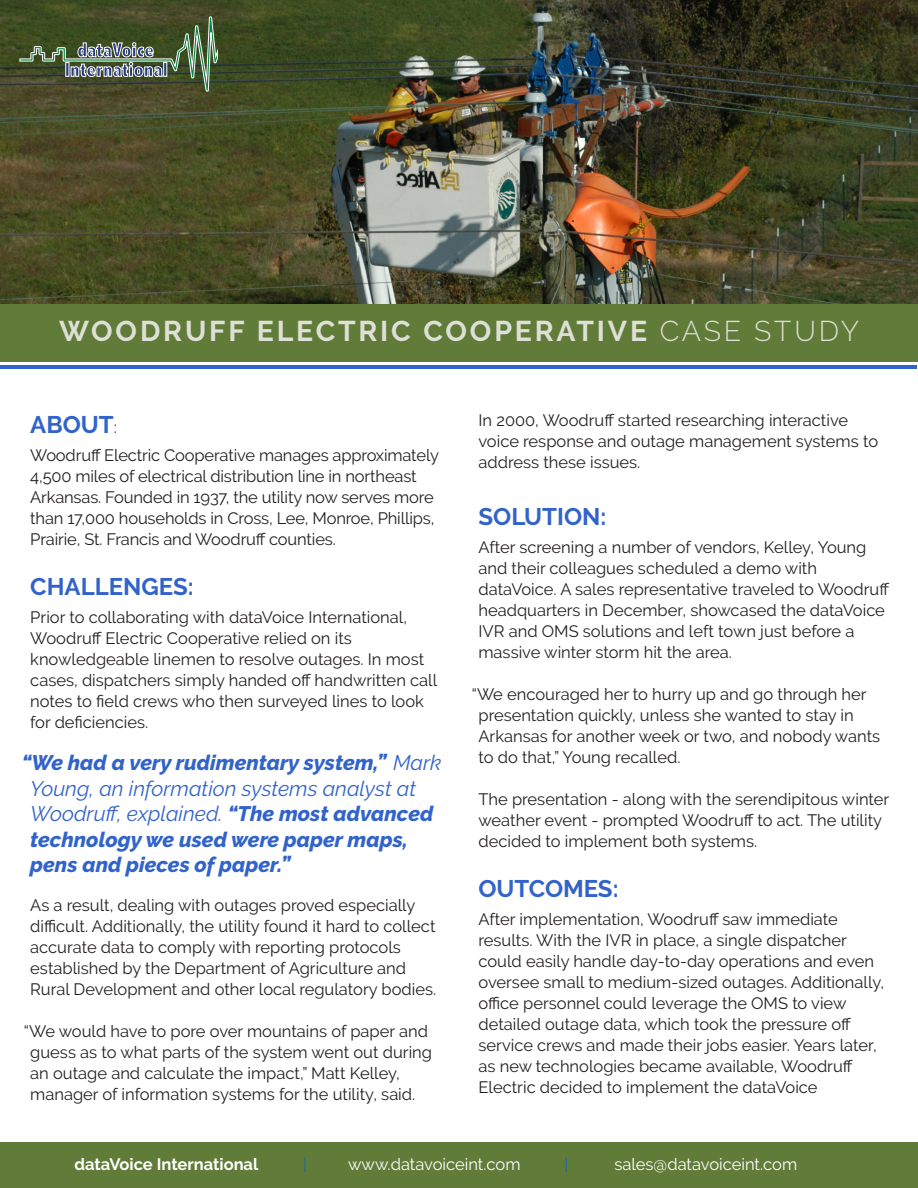
<style>
.page{position:relative;width:918px;height:1188px;background:#fff}
.page>*{position:absolute;margin:0;border:0;box-sizing:border-box;transform-origin:0 0}
.t1{font:700 28.5px "Raleway";letter-spacing:.1em;color:#dedfd6}
.t2{font:700 24px "Raleway";color:#3263ca}
.t3{font:italic 800 21px/25.5px "Raleway";color:#3263ca}
.t4{font:16.5px/21px "Raleway";color:#231f20}
.t5{font:16.5px "Raleway";color:#fff}
.t6{font:700 16.5px "Raleway";color:#fff}
.t7{font:16.5px "Raleway";color:#1769a8}
.s1{font-weight:300}
.s2{font-weight:400;font-size:16.5px;color:#231f20}
.s3{font-weight:400}
</style>
<div class="page">
<img style="left:0;top:0;width:918px;height:304px">
<div style="left:0;top:304px;width:918px;height:57px;background:#617b39"></div>
<hr style="left:1px;top:366px;width:916px;height:3px;background:#3263ca">
<div style="left:0;top:1143px;width:918px;height:45px;background:#617b39"></div>
<svg style="left:19px;top:2px;width:199px;height:95px;background:#515d3e"></svg>
<svg style="left:163px;top:62px;width:4px;height:15px"></svg>
<p class="t1" style="left:59px;top:315px;width:802px">WOODRUFF ELECTRIC COOPERATIVE <span class="s1">CASE STUDY</span></p>
<p class="t2" style="left:30px;top:411px;width:88px">ABOUT<span class="s2">:</span></p>
<p class="t4" style="left:30px;top:445px;width:410px">Woodruff Electric Cooperative manages approximately 4,500 miles of electrical distribution line in northeast Arkansas. Founded in 1937, the utility now serves more than 17,000 households in Cross, Lee, Monroe, Phillips, Prairie, St. Francis and Woodruff counties.</p>
<p class="t2" style="left:30px;top:573px;width:165px">CHALLENGES:</p>
<p class="t4" style="left:30px;top:607px;width:408px">Prior to collaborating with dataVoice International, Woodruff Electric Cooperative relied on its knowledgeable linemen to resolve outages. In most cases, dispatchers simply handed off handwritten call notes to field crews who then surveyed lines to look for deficiencies.</p>
<p class="t3" style="left:30px;top:750px;width:413px;text-indent:-9px">“We had a very rudimentary system,” <span class="s3">Mark Young, an information systems analyst at Woodruff, explained.</span> “The most advanced technology we used were paper maps, pens and pieces of paper.”</p>
<p class="t4" style="left:30px;top:895px;width:407px">As a result, dealing with outages proved especially difficult. Additionally, the utility found it hard to collect accurate data to comply with reporting protocols established by the Department of Agriculture and Rural Development and other local regulatory bodies.</p>
<p class="t4" style="left:30px;top:1021px;width:403px;text-indent:-6px">“We would have to pore over mountains of paper and guess as to what parts of the system went out during an outage and calculate the impact,” Matt Kelley, manager of information systems for the utility, said.</p>
<p class="t4" style="left:478px;top:409px;width:401px">In 2000, Woodruff started researching interactive voice response and outage management systems to address these issues.</p>
<p class="t2" style="left:478px;top:502px;width:129px">SOLUTION:</p>
<p class="t4" style="left:478px;top:537px;width:412px">After screening a number of vendors, Kelley, Young and their colleagues scheduled a demo with dataVoice. A sales representative traveled to Woodruff headquarters in December, showcased the dataVoice IVR and OMS solutions and left town just before a massive winter storm hit the area.</p>
<p class="t4" style="left:478px;top:684px;width:403px;text-indent:-7px">“We encouraged her to hurry up and go through her presentation quickly, unless she wanted to stay in Arkansas for another week or two, and nobody wants to do that,” Young recalled.</p>
<p class="t4" style="left:478px;top:789px;width:412px">The presentation - along with the serendipitous winter weather event - prompted Woodruff to act. The utility decided to implement both systems.</p>
<p class="t2" style="left:478px;top:874px;width:142px">OUTCOMES:</p>
<p class="t4" style="left:478px;top:909px;width:407px">After implementation, Woodruff saw immediate results. With the IVR in place, a single dispatcher could easily handle day-to-day operations and even oversee small to medium-sized outages. Additionally, office personnel could leverage the OMS to view detailed outage data, which took the pressure off service crews and made their jobs easier. Years later, as new technologies became available, Woodruff Electric decided to implement the dataVoice</p>
<p class="t6" style="left:74px;top:1155px;width:185px">dataVoice International</p>
<p class="t7" style="left:303px;top:1155px;width:5px">|</p>
<p class="t5" style="left:348px;top:1155px;width:174px">www.datavoiceint.com</p>
<p class="t7" style="left:565px;top:1155px;width:5px">|</p>
<p class="t5" style="left:614px;top:1155px;width:184px">sales@datavoiceint.com</p>
</div>
